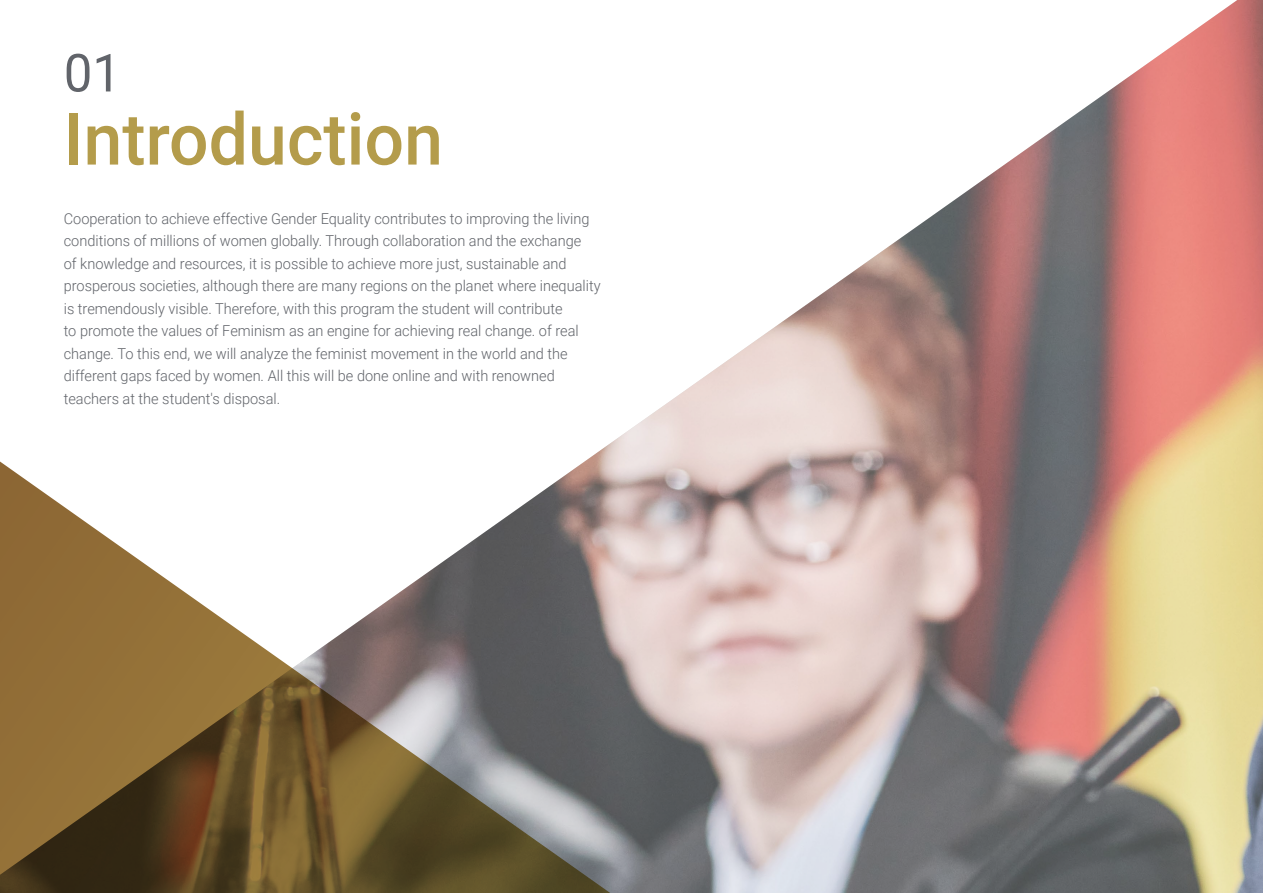
<style>
.page{position:relative;width:1263px;height:893px;background:#fff}
.page>*{position:absolute;margin:0;border:0;box-sizing:border-box;transform-origin:0 0}
.t1{font:500 72px "Roboto";color:#b49c4b}
.t2{font:52.5px "Roboto";color:#61646a}
.t3{font:300 15px/22.5px "Roboto";color:#61646a}
</style>
<div class="page">
<img style="left:607px;top:0;width:656px;height:893px">
<svg style="left:0;top:446px;width:640px;height:447px"></svg>
<h2 class="t2" style="left:64px;top:36px;width:59px">01</h2>
<h1 class="t1" style="left:64px;top:89px;width:381px">Introduction</h1>
<p class="t3" style="left:64px;top:206px;width:538px">Cooperation to achieve effective Gender Equality contributes to improving the living conditions of millions of women globally. Through collaboration and the exchange<br>of knowledge and resources, it is possible to achieve more just, sustainable and prosperous societies, although there are many regions on the planet where inequality is tremendously visible. Therefore, with this program the student will contribute<br>to promote the values of Feminism as an engine for achieving real change. of real change. To this end, we will analyze the feminist movement in the world and the different gaps faced by women. All this will be done online and with renowned teachers at the student's disposal.</p>
</div>
